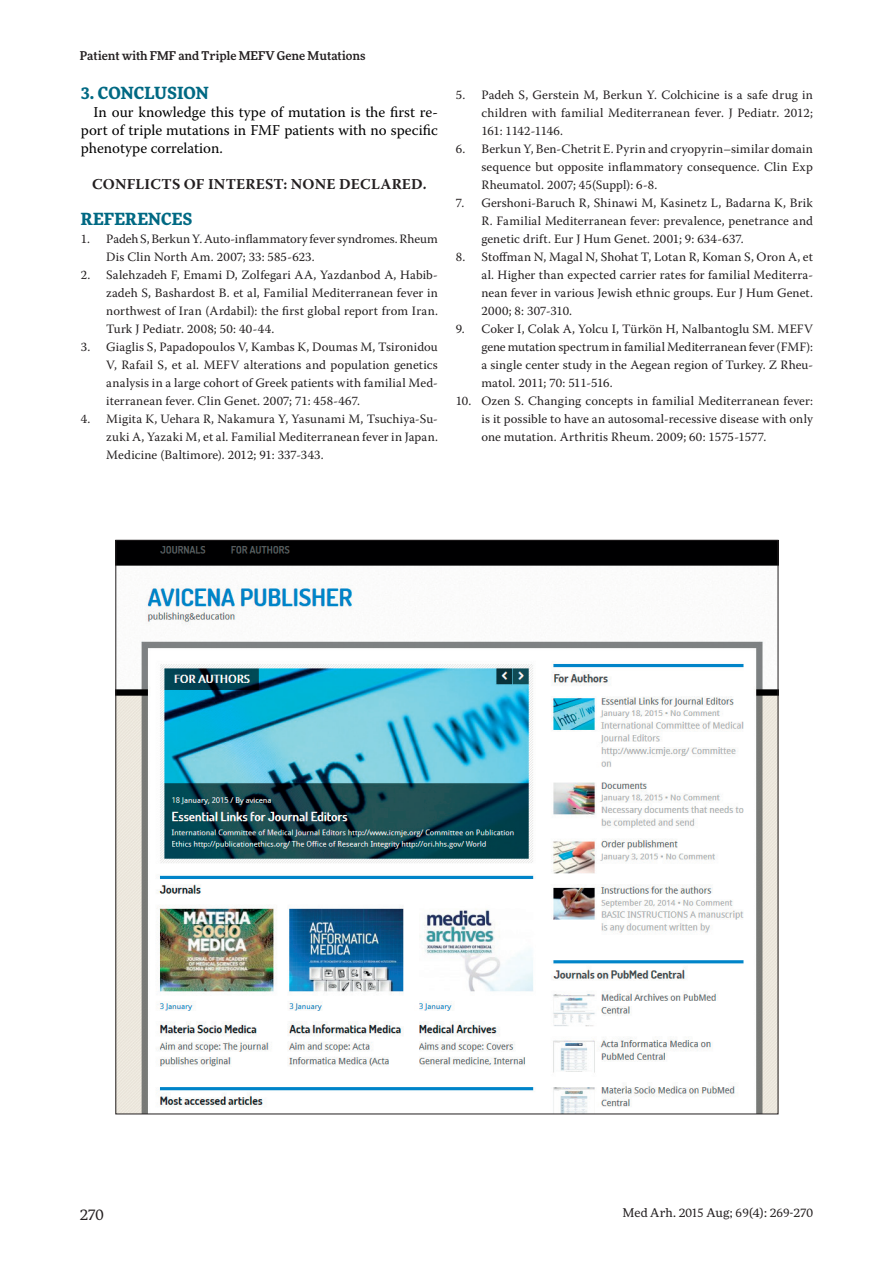
<style>
.page{position:relative;width:893px;height:1263px;background:#fff}
.page>*{position:absolute;margin:0;border:0;box-sizing:border-box;transform-origin:0 0}
.t1{font:700 16.5px "More Pro";letter-spacing:.01em;color:#006983}
.t2{font:15px/18px "Warnock Pro";color:#000001;text-align:justify}
.t3{font:700 15px "Warnock Pro";letter-spacing:.015em;color:#231f20}
.t4{font:15px "More Pro";color:#231f20}
.t5{font:12.75px/18px "Warnock Pro";letter-spacing:.01em;color:#231f20;text-align:justify}
.t6{font:500 12px "More Pro";color:#231f20}
.t7{font:12px "More Pro";letter-spacing:.02em;color:#231f20}
</style>
<div class="page">
<img style="left:118px;top:542px;width:658px;height:570px">
<p class="t6" style="left:80px;top:47px;width:287px">Patient with FMF and Triple MEFV Gene Mutations</p>
<p class="t1" style="left:81px;top:80px;width:129px">3. CONCLUSION</p>
<p class="t2" style="left:81px;top:103px;width:359px;text-indent:13px">In our knowledge this type of mutation is the first re&shy;port of triple mutations in FMF patients with no specific phenotype correlation.</p>
<p class="t3" style="left:92px;top:175px;width:336px">CONFLICTS OF INTEREST: NONE DECLARED.</p>
<p class="t1" style="left:81px;top:206px;width:113px">REFERENCES</p>
<p class="t5" style="left:106px;top:229px;width:333px;text-indent:-26px">1. Padeh S, Berkun Y. Auto-inflammatory fever syndromes. Rheum<br>Dis Clin North Am. 2007; 33: 585-623.</p>
<p class="t5" style="left:106px;top:265px;width:333px;text-indent:-26px">2. Salehzadeh F, Emami D, Zolfegari AA, Yazdanbod A, Habib&shy;zadeh S, Bashardost B. et al, Familial Mediterranean fever in northwest of Iran (Ardabil): the first global report from Iran.<br>Turk J Pediatr. 2008; 50: 40-44.</p>
<p class="t5" style="left:106px;top:337px;width:333px;text-indent:-26px">3. Giaglis S, Papadopoulos V, Kambas K, Doumas M, Tsironidou V, Rafail S, et al. MEFV alterations and population genetics analysis in a large cohort of Greek patients with familial Med&shy;iterranean fever. Clin Genet. 2007; 71: 458-467.</p>
<p class="t5" style="left:106px;top:409px;width:333px;text-indent:-26px">4. Migita K, Uehara R, Nakamura Y, Yasunami M, Tsuchiya-Su&shy;zuki A, Yazaki M, et al. Familial Mediterranean fever in Japan.<br>Medicine (Baltimore). 2012; 91: 337-343.</p>
<p class="t5" style="left:481px;top:85px;width:333px;text-indent:-26px">5. Padeh S, Gerstein M, Berkun Y. Colchicine is a safe drug in children with familial Mediterranean fever. J Pediatr. 2012; 161: 1142-1146.</p>
<p class="t5" style="left:481px;top:139px;width:333px;text-indent:-26px">6. Berkun Y, Ben-Chetrit E. Pyrin and cryopyrin–similar domain sequence but opposite inflammatory consequence. Clin Exp Rheumatol. 2007; 45(Suppl): 6-8.</p>
<p class="t5" style="left:481px;top:193px;width:333px;text-indent:-26px">7. Gershoni-Baruch R, Shinawi M, Kasinetz L, Badarna K, Brik R. Familial Mediterranean fever: prevalence, penetrance and genetic drift. Eur J Hum Genet. 2001; 9: 634-637.</p>
<p class="t5" style="left:481px;top:247px;width:333px;text-indent:-26px">8. Stoffman N, Magal N, Shohat T, Lotan R, Koman S, Oron A, et al. Higher than expected carrier rates for familial Mediterra&shy;nean fever in various Jewish ethnic groups. Eur J Hum Genet.<br>2000; 8: 307-310.</p>
<p class="t5" style="left:481px;top:319px;width:333px;text-indent:-26px">9. Coker I, Colak A, Yolcu I, Türkön H, Nalbantoglu SM. MEFV gene mutation spectrum in familial Mediterranean fever (FMF): a single center study in the Aegean region of Turkey. Z Rheu&shy;matol. 2011; 70: 511-516.</p>
<p class="t5" style="left:481px;top:391px;width:333px;text-indent:-26px">10. Ozen S. Changing concepts in familial Mediterranean fever: is it possible to have an autosomal-recessive disease with only one mutation. Arthritis Rheum. 2009; 60: 1575-1577.</p>
<p class="t4" style="left:80px;top:1204px;width:25px">270</p>
<p class="t7" style="left:623px;top:1204px;width:192px">Med Arh. 2015 Aug; 69(4): 269-270</p>
</div>
